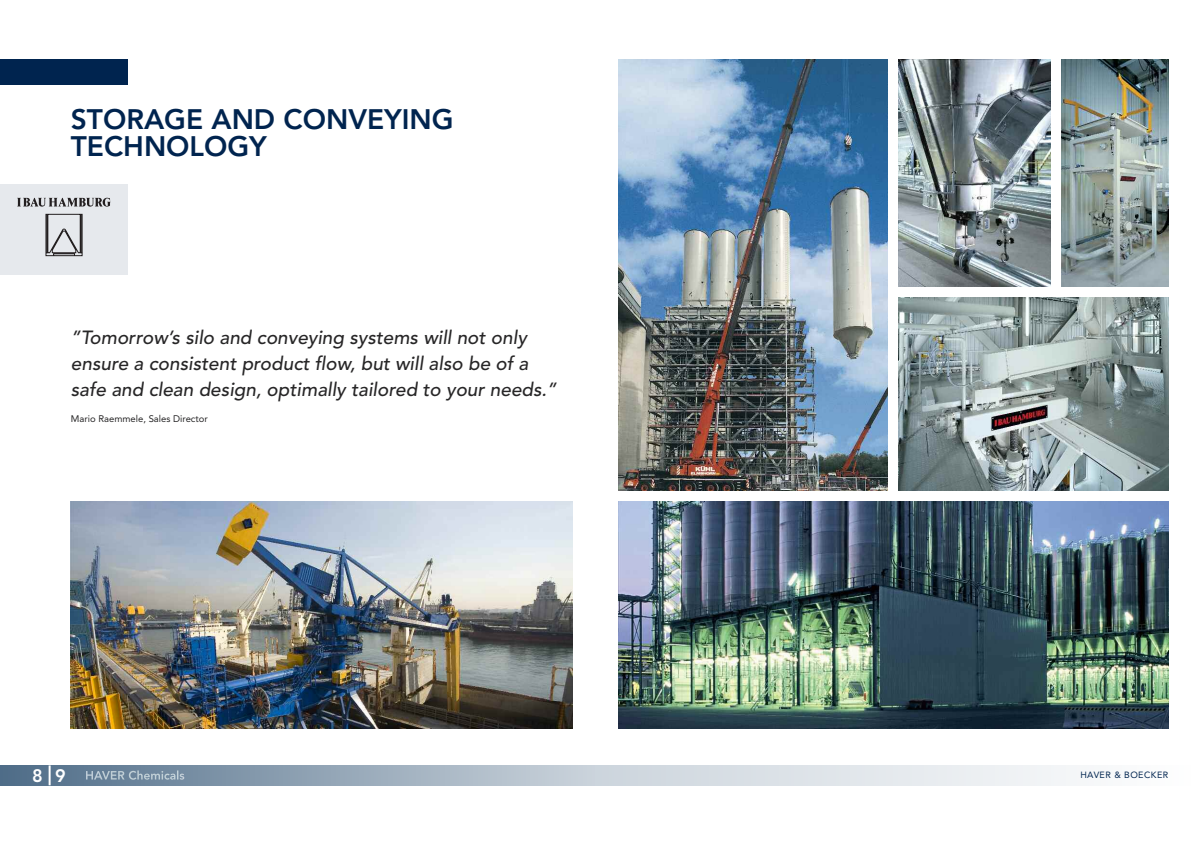
<style>
.page{position:relative;width:1191px;height:842px;background:#fff}
.page>*{position:absolute;margin:0;border:0;box-sizing:border-box;transform-origin:0 0}
.t1{font:800 28px/27px "Avenir LT Std";color:#00244f}
.t2{font:italic 500 19px/26px "Avenir LT Std";color:#272627}
.t3{font:800 18px "Avenir LT Std";color:#fff}
.t4{font:9.5px "Avenir LT Std";color:#272627}
.t5{font:9px "Avenir LT Std";letter-spacing:.05em;color:#00244f}
</style>
<div class="page">
<div style="left:0;top:60px;width:128px;height:25px;background:#00244f"></div>
<img style="left:71px;top:502px;width:502px;height:227px">
<img style="left:1062px;top:60px;width:106px;height:226px">
<img style="left:618px;top:60px;width:269px;height:430px">
<svg style="left:894px;top:60px;width:12px;height:442px"></svg>
<div style="left:0;top:184px;width:128px;height:91px;background:#e6e9ed"></div>
<svg style="left:46px;top:214px;width:36px;height:42px"></svg>
<svg style="left:17px;top:198px;width:94px;height:9px"></svg>
<div style="left:0;top:765px;width:595px;height:20px;background:linear-gradient(to right,#4f6d88,#cbd3dc)"></div>
<hr style="left:49px;top:765px;width:2px;height:20px;background:#fff">
<div style="left:595px;top:765px;width:596px;height:20px;background:linear-gradient(to right,#ccd5dd,#fefefe)"></div>
<img style="left:86px;top:770px;width:98px;height:10px">
<img style="left:618px;top:502px;width:550px;height:227px">
<img style="left:899px;top:298px;width:269px;height:192px">
<img style="left:899px;top:60px;width:151px;height:226px">
<h1 class="t1" style="left:71px;top:108px;width:384px">STORAGE AND CONVEYING<br>TECHNOLOGY</h1>
<p class="t2" style="left:71px;top:326px;width:487px">”Tomorrow’s silo and conveying systems will not only ensure a consistent product flow, but will also be of a safe and clean design, optimally tailored to your needs.”</p>
<p class="t4" style="left:71px;top:415px;width:138px">Mario Raemmele, Sales Director</p>
<p class="t3" style="left:32px;top:768px;width:35px">8 9</p>
<p class="t5" style="left:1080px;top:771px;width:89px">HAVER &amp; BOECKER</p>
</div>
